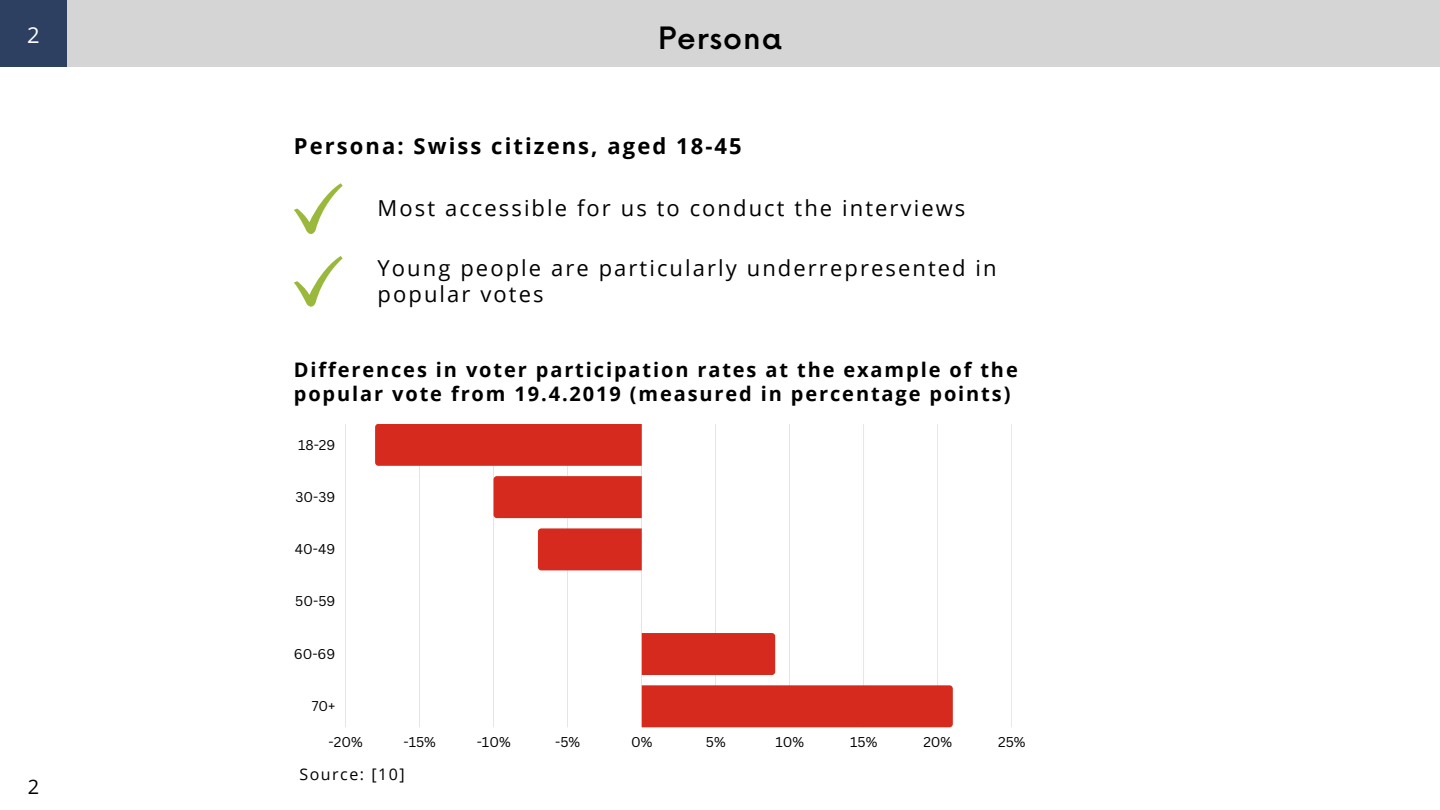
<style>
.page{position:relative;width:1440px;height:810px;background:#fff}
.page>*{position:absolute;margin:0;border:0;box-sizing:border-box;transform-origin:0 0}
.t1{font:500 30px "Now";letter-spacing:.03em;color:#000}
.t2{font:22px/26.2px "Open Sans";letter-spacing:.095em;color:#000}
.t3{font:700 22px "Open Sans";letter-spacing:.095em;color:#000}
.t4{font:22px "Open Sans";color:#fff}
.t5{font:700 20px/24px "Open Sans";letter-spacing:.095em;color:#000}
.t6{font:20px "Open Sans";color:#000}
.t7{font:16px "Open Sans";letter-spacing:.095em;color:#000}
.t8{font:13.8px "Canva Sans";color:#000}
</style>
<div class="page">
<div style="left:0;top:0;width:1440px;height:67px;background:#d5d5d5"></div>
<div style="left:0;top:0;width:67px;height:67px;background:#2d4061"></div>
<svg style="left:294px;top:256px;width:49px;height:51px"></svg>
<svg style="left:294px;top:183px;width:49px;height:51px"></svg>
<svg style="left:378px;top:424px;width:634px;height:303px"></svg>
<svg style="left:375px;top:424px;width:3px;height:42px"></svg>
<svg style="left:494px;top:476px;width:3px;height:42px"></svg>
<svg style="left:538px;top:528px;width:3px;height:42px"></svg>
<div style="left:642px;top:633px;width:133px;height:42px;background:#d52a1d"></div>
<svg style="left:949px;top:685px;width:4px;height:42px"></svg>
<p class="t4" style="left:27px;top:20px;width:14px">2</p>
<h1 class="t1" style="left:658px;top:22px;width:125px">Persona</h1>
<p class="t3" style="left:294px;top:130px;width:449px">Persona: Swiss citizens, aged 18-45</p>
<p class="t2" style="left:378px;top:195px;width:589px">Most accessible for us to conduct the interviews</p>
<p class="t2" style="left:378px;top:254px;width:621px">Young people are particularly underrepresented in popular votes</p>
<p class="t5" style="left:294px;top:357px;width:725px">Differences in voter participation rates at the example of the popular vote from 19.4.2019 (measured in percentage points)</p>
<p class="t8" style="left:298px;top:435px;width:39px">18-29</p>
<p class="t8" style="left:296px;top:487px;width:41px">30-39</p>
<p class="t8" style="left:295px;top:539px;width:42px">40-49</p>
<p class="t8" style="left:295px;top:592px;width:42px">50-59</p>
<p class="t8" style="left:294px;top:644px;width:43px">60-69</p>
<p class="t8" style="left:312px;top:696px;width:25px">70+</p>
<p class="t6" style="left:28px;top:773px;width:13px">2</p>
<p class="t8" style="left:329px;top:732px;width:36px">-20%</p>
<p class="t8" style="left:404px;top:732px;width:34px">-15%</p>
<p class="t8" style="left:477px;top:732px;width:35px">-10%</p>
<p class="t8" style="left:555px;top:732px;width:27px">-5%</p>
<p class="t8" style="left:631px;top:732px;width:23px">0%</p>
<p class="t8" style="left:706px;top:732px;width:21px">5%</p>
<p class="t8" style="left:775px;top:732px;width:30px">10%</p>
<p class="t8" style="left:850px;top:732px;width:29px">15%</p>
<p class="t8" style="left:923px;top:732px;width:30px">20%</p>
<p class="t8" style="left:998px;top:732px;width:29px">25%</p>
<p class="t7" style="left:299px;top:763px;width:107px">Source: [10]</p>
</div>
